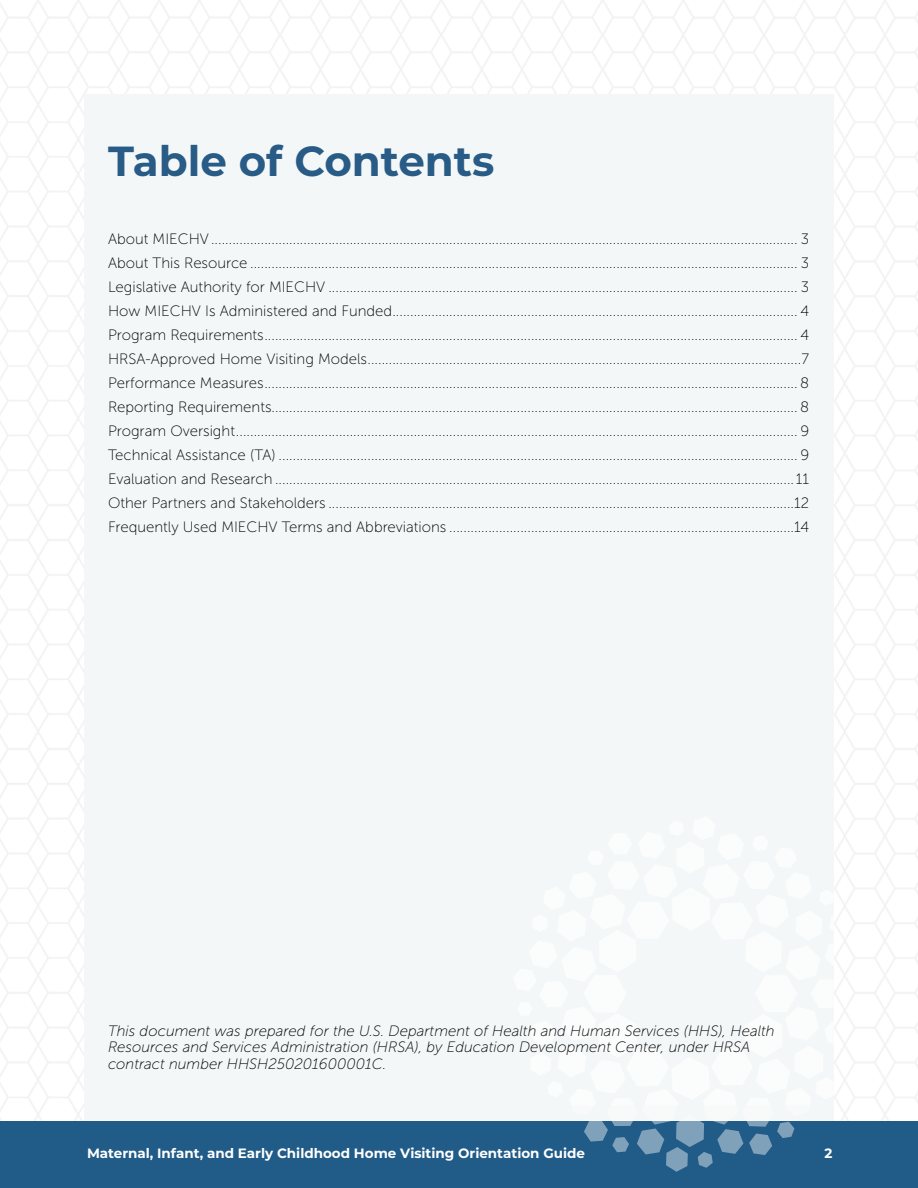
<style>
.page{position:relative;width:918px;height:1188px;background:#fff}
.page>*{position:absolute;margin:0;border:0;box-sizing:border-box;transform-origin:0 0}
.t1{font:700 42px "Montserrat";color:#285b86}
.t2{font:15px "Museo Sans 100";color:#000}
.t3{font:italic 15px/16.5px "Museo Sans 100";color:#000}
.t4{font:700 13.5px "Montserrat";color:#fff}
</style>
<div class="page">
<img style="left:0;top:0;width:918px;height:1122px">
<div style="left:84px;top:94px;width:750px;height:1036px;background:#f4f7f8"></div>
<div style="left:0;top:1122px;width:918px;height:66px;background:#215b87"></div>
<svg style="left:513px;top:816px;width:322px;height:356px"></svg>
<h2 class="t1" style="left:108px;top:130px;width:388px">Table of Contents</h2>
<p class="t2" style="left:108px;top:231px;width:703px">About MIECHV..................................................................................................................................................................... 3</p>
<p class="t2" style="left:108px;top:255px;width:703px">About This Resource .......................................................................................................................................................... 3</p>
<p class="t2" style="left:108px;top:279px;width:703px">Legislative Authority for MIECHV .................................................................................................................................... 3</p>
<p class="t2" style="left:108px;top:303px;width:703px">How MIECHV Is Administered and Funded .................................................................................................................. 4</p>
<p class="t2" style="left:108px;top:327px;width:703px">Program Requirements...................................................................................................................................................... 4</p>
<p class="t2" style="left:108px;top:351px;width:703px">HRSA-Approved Home Visiting Models ..........................................................................................................................7</p>
<p class="t2" style="left:108px;top:375px;width:703px">Performance Measures...................................................................................................................................................... 8</p>
<p class="t2" style="left:108px;top:399px;width:703px">Reporting Requirements.................................................................................................................................................... 8</p>
<p class="t2" style="left:108px;top:423px;width:703px">Program Oversight.............................................................................................................................................................. 9</p>
<p class="t2" style="left:108px;top:447px;width:703px">Technical Assistance (TA) .................................................................................................................................................. 9</p>
<p class="t2" style="left:108px;top:471px;width:703px">Evaluation and Research .................................................................................................................................................. 11</p>
<p class="t2" style="left:108px;top:495px;width:703px">Other Partners and Stakeholders ...................................................................................................................................12</p>
<p class="t2" style="left:108px;top:519px;width:703px">Frequently Used MIECHV Terms and Abbreviations .................................................................................................14</p>
<p class="t3" style="left:108px;top:1023px;width:668px">This document was prepared for the U.S. Department of Health and Human Services (HHS), Health<br>Resources and Services Administration (HRSA), by Education Development Center, under HRSA contract number HHSH250201600001C.</p>
<p class="t4" style="left:87px;top:1143px;width:500px">Maternal, Infant, and Early Childhood Home Visiting Orientation Guide</p>
<p class="t4" style="left:825px;top:1143px;width:9px">2</p>
</div>
